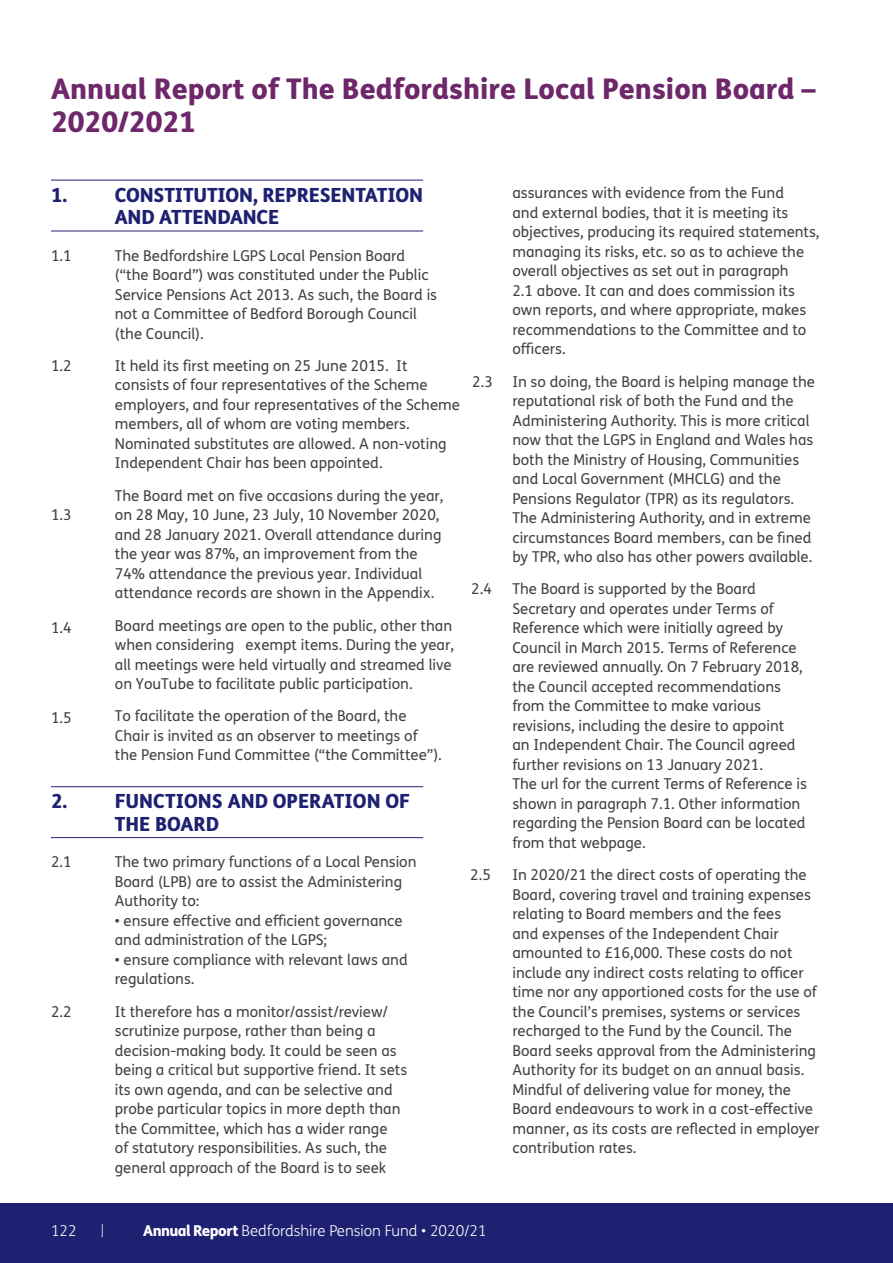
<style>
.page{position:relative;width:893px;height:1263px;background:#fff}
.page>*{position:absolute;margin:0;border:0;box-sizing:border-box;transform-origin:0 0}
.Page_Title_Purple{font:800 28.5px/33px "FS Me Pro";color:#6d276a}
.t1{font:800 19.5px/22.5px "FS Me Pro";letter-spacing:-.01em;color:#1e2171}
.t2{font:15px/19.5px "FS Me Pro";color:#414042}
.t3{font:300 15px "FS Me Pro";color:#fff}
.t4{font:300 12px "FS Me Pro";color:#fff}
.s1{font-weight:800}
</style>
<div class="page">
<div style="left:0;top:1203px;width:893px;height:60px;background:#1e2171"></div>
<hr style="left:51px;top:180px;width:372px;height:1px;background:#1e2171">
<hr style="left:51px;top:231px;width:372px;height:1px;background:#1e2171">
<hr style="left:51px;top:786px;width:372px;height:1px;background:#1e2171">
<hr style="left:51px;top:837px;width:372px;height:1px;background:#1e2171">
<p class="Page_Title_Purple" style="left:51px;top:70px;width:766px">Annual Report of The Bedfordshire Local Pension Board –<br>2020/2021</p>
<p class="t1" style="left:51px;top:183px;width:18px">1.</p>
<p class="t1" style="left:115px;top:183px;width:310px">CONSTITUTION, REPRESENTATION<br>AND ATTENDANCE</p>
<p class="t2" style="left:51px;top:245px;width:22px">1.1</p>
<p class="t2" style="left:115px;top:245px;width:324px">The Bedfordshire LGPS Local Pension Board (“the Board”) was constituted under the Public Service Pensions Act 2013. As such, the Board is not a Committee of Bedford Borough Council (the Council).</p>
<p class="t2" style="left:115px;top:356px;width:347px">It held its first meeting on 25 June 2015. It consists of four representatives of the Scheme employers, and four representatives of the Scheme members, all of whom are voting members.<br>Nominated substitutes are allowed. A non-voting Independent Chair has been appointed.</p>
<p class="t2" style="left:115px;top:485px;width:330px">The Board met on five occasions during the year, on 28 May, 10 June, 23 July, 10 November 2020, and 28 January 2021. Overall attendance during the year was 87%, an improvement from the 74% attendance the previous year. Individual attendance records are shown in the Appendix.</p>
<p class="t2" style="left:115px;top:615px;width:341px">Board meetings are open to the public, other than when considering exempt items. During the year, all meetings were held virtually and streamed live on YouTube to facilitate public participation.</p>
<p class="t2" style="left:115px;top:706px;width:329px">To facilitate the operation of the Board, the<br>Chair is invited as an observer to meetings of the Pension Fund Committee (“the Committee”).</p>
<p class="t2" style="left:51px;top:356px;width:22px">1.2</p>
<p class="t2" style="left:51px;top:505px;width:22px">1.3</p>
<p class="t1" style="left:51px;top:789px;width:18px">2.</p>
<p class="t1" style="left:115px;top:789px;width:297px">FUNCTIONS AND OPERATION OF<br>THE BOARD</p>
<p class="t2" style="left:51px;top:852px;width:22px">2.1</p>
<p class="t2" style="left:115px;top:852px;width:303px">The two primary functions of a Local Pension<br>Board (LPB) are to assist the Administering<br>Authority to:</p>
<p class="t2" style="left:115px;top:910px;width:289px">• ensure effective and efficient governance and administration of the LGPS;</p>
<p class="t2" style="left:115px;top:949px;width:294px">• ensure compliance with relevant laws and regulations.</p>
<p class="t2" style="left:51px;top:1001px;width:22px">2.2</p>
<p class="t2" style="left:115px;top:1001px;width:294px">It therefore has a monitor/assist/review/ scrutinize purpose, rather than being a decision-making body. It could be seen as being a critical but supportive friend. It sets its own agenda, and can be selective and probe particular topics in more depth than the Committee, which has a wider range<br>of statutory responsibilities. As such, the general approach of the Board is to seek</p>
<p class="t2" style="left:512px;top:183px;width:309px">assurances with evidence from the Fund<br>and external bodies, that it is meeting its objectives, producing its required statements, managing its risks, etc. so as to achieve the overall objectives as set out in paragraph<br>2.1 above. It can and does commission its own reports, and where appropriate, makes recommendations to the Committee and to officers.</p>
<p class="t2" style="left:472px;top:371px;width:22px">2.3</p>
<p class="t2" style="left:512px;top:371px;width:304px">In so doing, the Board is helping manage the reputational risk of both the Fund and the Administering Authority. This is more critical now that the LGPS in England and Wales has both the Ministry of Housing, Communities and Local Government (MHCLG) and the Pensions Regulator (TPR) as its regulators.<br>The Administering Authority, and in extreme circumstances Board members, can be fined by TPR, who also has other powers available.</p>
<p class="t2" style="left:471px;top:579px;width:22px">2.4</p>
<p class="t2" style="left:512px;top:579px;width:296px">The Board is supported by the Board Secretary and operates under Terms of Reference which were initially agreed by Council in March 2015. Terms of Reference are reviewed annually. On 7 February 2018, the Council accepted recommendations from the Committee to make various revisions, including the desire to appoint<br>an Independent Chair. The Council agreed further revisions on 13 January 2021.<br>The url for the current Terms of Reference is shown in paragraph 7.1. Other information regarding the Pension Board can be located from that webpage.</p>
<p class="t2" style="left:470px;top:865px;width:22px">2.5</p>
<p class="t2" style="left:512px;top:865px;width:309px">In 2020/21 the direct costs of operating the Board, covering travel and training expenses relating to Board members and the fees<br>and expenses of the Independent Chair amounted to £16,000. These costs do not include any indirect costs relating to officer time nor any apportioned costs for the use of the Council’s premises, systems or services recharged to the Fund by the Council. The Board seeks approval from the Administering Authority for its budget on an annual basis.<br>Mindful of delivering value for money, the Board endeavours to work in a cost-effective manner, as its costs are reflected in employer contribution rates.</p>
<p class="t3" style="left:51px;top:1220px;width:27px">122</p>
<p class="t4" style="left:101px;top:1222px;width:5px">|</p>
<p class="t3" style="left:143px;top:1220px;width:345px"><span class="s1">Annual Report</span> Bedfordshire Pension Fund • 2020/21</p>
</div>
